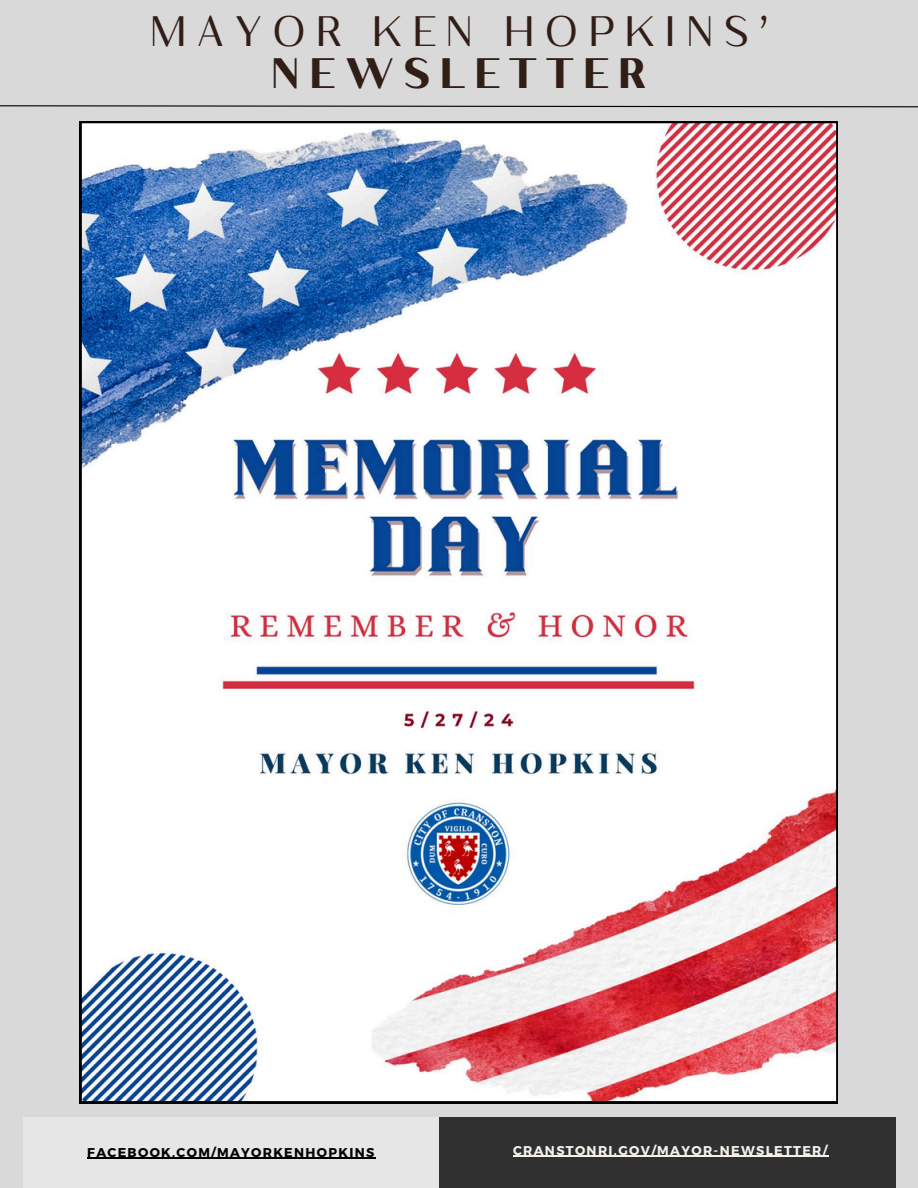
<style>
.page{position:relative;width:918px;height:1188px;background:#d9d9d9}
.page>*{position:absolute;margin:0;border:0;box-sizing:border-box;transform-origin:0 0}
.t1{font:42.6px/41.7px "Kulachat HC";letter-spacing:.205em;color:#311e17;text-align:center}
.t2{font:700 12.75px "Montserrat";letter-spacing:.105em;color:#f5f0ea}
.t3{font:700 12.75px "Montserrat";letter-spacing:.105em;color:#000}
.s1{font-weight:700}
</style>
<div class="page">
<svg style="left:0;top:105px;width:918px;height:3px"></svg>
<div style="left:26px;top:1117px;width:870px;height:71px;background:#303030"></div>
<div style="left:23px;top:1117px;width:416px;height:71px;background:#e6e6e6"></div>
<hr style="left:513px;top:1156px;width:316px;height:1px;background:#f5f0ea">
<hr style="left:87px;top:1158px;width:289px;height:1px;background:#000">
<img style="left:80px;top:121px;width:758px;height:982px">
<h1 class="t1" style="left:149px;top:17px;width:622px">MAYOR KEN HOPKINS’<br><span class="s1">NEWSLETTER</span></h1>
<p class="t3" style="left:87px;top:1144px;width:289px">FACEBOOK.COM/MAYORKENHOPKINS</p>
<p class="t2" style="left:513px;top:1142px;width:316px">CRANSTONRI.GOV/MAYOR-NEWSLETTER/</p>
</div>
